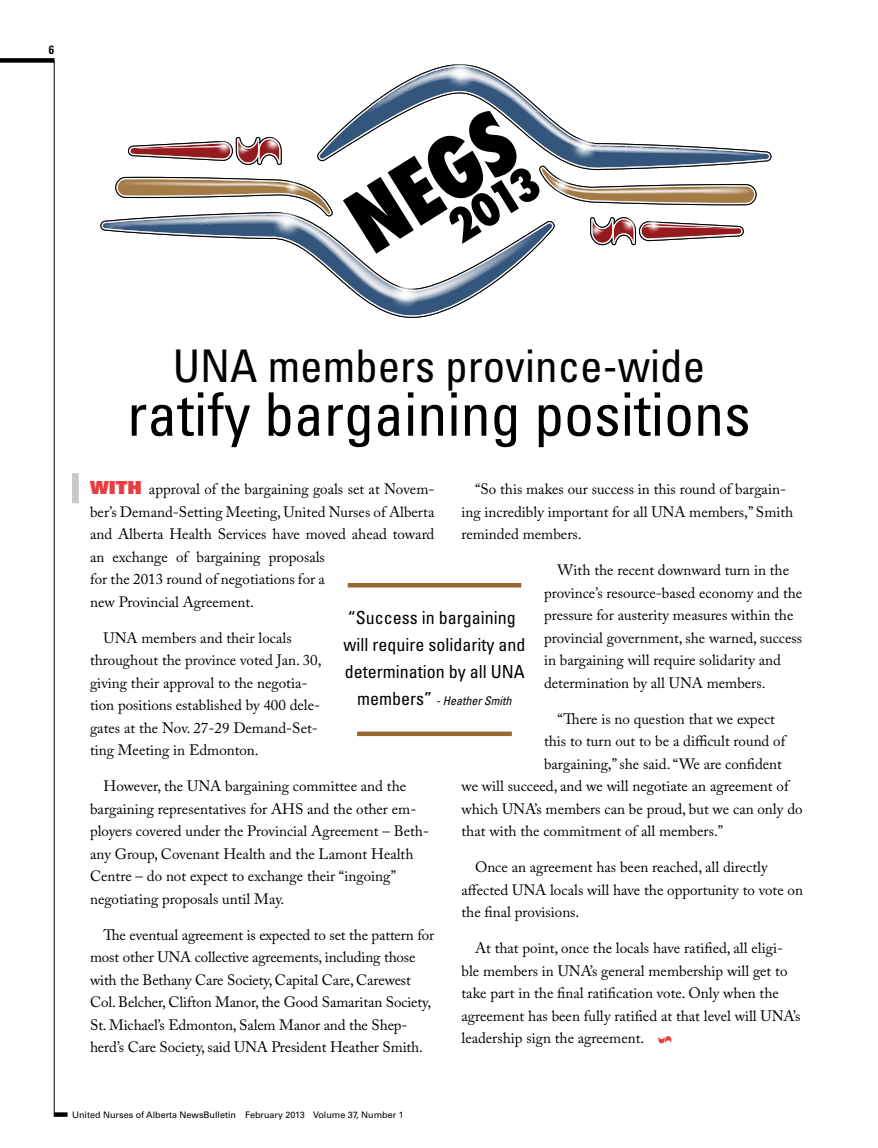
<style>
.page{position:relative;width:878px;height:1148px;background:#fff}
.page>*{position:absolute;margin:0;border:0;box-sizing:border-box;transform-origin:0 0}
.t1{font:800 condensed 83.4px "Futura";color:#000}
.t2{font:condensed 60px "Univers";color:#000}
.t3{font:condensed 45px "Univers";color:#000}
.t4{font:800 condensed 44.4px "Futura";color:#000}
.Pull_Quote{font:condensed 18px/27px "Univers";color:#000}
.Body_Text{font:15px/22.5px "Adobe Caslon Pro";color:#000}
.Opening{font:15px/22.5px "Adobe Caslon Pro";color:#000}
.Pull_Quote-2{font:italic condensed 12px "Univers";color:#000}
.t5{font:700 condensed 12px "Univers";color:#000}
.t6{font:9px "Univers";color:#000}
.s1{font-family:"Univers";font-weight:900;font-size:18px;color:#e93d42}
.s2{font-style:normal;font-size:18px}
</style>
<div class="page">
<div style="left:72px;top:473px;width:7px;height:30px;background:#c7c8ca"></div>
<svg style="left:658px;top:1036px;width:13px;height:7px"></svg>
<hr style="left:348px;top:583px;width:173px;height:4px;background:#996732">
<div style="left:357px;top:731px;width:155px;height:5px;background:#996732"></div>
<svg style="left:103px;top:217px;width:435px;height:90px"></svg>
<svg style="left:115px;top:143px;width:123px;height:74px"></svg>
<svg style="left:324px;top:78px;width:445px;height:87px"></svg>
<svg style="left:538px;top:165px;width:219px;height:81px"></svg>
<img style="left:183px;top:142px;width:20px;height:45px">
<img style="left:670px;top:184px;width:24px;height:62px">
<img style="left:317px;top:146px;width:16px;height:19px">
<img style="left:412px;top:64px;width:98px;height:57px">
<img style="left:238px;top:184px;width:98px;height:86px">
<img style="left:356px;top:244px;width:98px;height:74px">
<img style="left:519px;top:143px;width:37px;height:84px">
<img style="left:537px;top:100px;width:93px;height:93px">
<img style="left:281px;top:146px;width:20px;height:38px">
<img style="left:588px;top:183px;width:82px;height:63px">
<img style="left:556px;top:191px;width:79px;height:55px">
<img style="left:203px;top:136px;width:78px;height:52px">
<div style="left:0;top:58px;width:54px;height:5px;background:#000"></div>
<hr style="left:54px;top:60px;width:1px;height:1056px;background:#000">
<svg style="left:54px;top:1112px;width:14px;height:4px"></svg>
<p class="t5" style="left:49px;top:42px;width:7px">6</p>
<p class="t1" style="left:326px;top:181px;width:182px;rotate:-32deg">NEGS</p>
<p class="t4" style="left:436px;top:205px;width:101px;rotate:-32deg">2013</p>
<p class="t3" style="left:173px;top:337px;width:534px">UNA members province-wide</p>
<p class="t2" style="left:127px;top:376px;width:625px">ratify bargaining positions</p>
<p class="Opening" style="left:90px;top:478px;width:346px"><span class="s1">WITH</span> approval of the bargaining goals set at Novem&shy;ber’s Demand-Setting Meeting, United Nurses of Alberta and Alberta Health Services have moved ahead toward an exchange of bargaining proposals<br>for the 2013 round of negotiations for a<br>new Provincial Agreement.</p>
<p class="Body_Text" style="left:90px;top:626px;width:233px;text-indent:14px">UNA members and their locals throughout the province voted Jan. 30, giving their approval to the negotia&shy;tion positions established by 400 dele&shy;gates at the Nov. 27-29 Demand-Set&shy;ting Meeting in Edmonton.</p>
<p class="Body_Text" style="left:90px;top:775px;width:340px;text-indent:14px">However, the UNA bargaining committee and the bargaining representatives for AHS and the other em&shy;ployers covered under the Provincial Agreement – Beth&shy;any Group, Covenant Health and the Lamont Health Centre – do not expect to exchange their “ingoing” negotiating proposals until May.</p>
<p class="Body_Text" style="left:90px;top:923px;width:346px;text-indent:14px">The eventual agreement is expected to set the pattern for most other UNA collective agreements, including those with the Bethany Care Society, Capital Care, Carewest Col. Belcher, Clifton Manor, the Good Samaritan Society, St. Michael’s Edmonton, Salem Manor and the Shep&shy;herd’s Care Society, said UNA President Heather Smith.</p>
<p class="Body_Text" style="left:461px;top:478px;width:333px;text-indent:14px">“So this makes our success in this round of bargain&shy;ing incredibly important for all UNA members,” Smith reminded members.</p>
<p class="Body_Text" style="left:544px;top:559px;width:260px;text-indent:14px">With the recent downward turn in the province’s resource-based economy and the pressure for austerity measures within the provincial government, she warned, success in bargaining will require solidarity and determination by all UNA members.</p>
<p class="Body_Text" style="left:557px;top:707px;width:219px">“There is no question that we expect</p>
<p class="Body_Text" style="left:544px;top:730px;width:243px">this to turn out to be a difficult round of</p>
<p class="Body_Text" style="left:544px;top:752px;width:239px">bargaining,” she said. “We are confident</p>
<p class="Body_Text" style="left:461px;top:775px;width:328px">we will succeed, and we will negotiate an agreement of</p>
<p class="Body_Text" style="left:461px;top:797px;width:342px">which UNA’s members can be proud, but we can only do</p>
<p class="Body_Text" style="left:461px;top:820px;width:263px">that with the commitment of all members.”</p>
<p class="Body_Text" style="left:461px;top:856px;width:343px;text-indent:14px">Once an agreement has been reached, all directly affected UNA locals will have the opportunity to vote on the final provisions.</p>
<p class="Body_Text" style="left:461px;top:937px;width:340px;text-indent:14px">At that point, once the locals have ratified, all eligi&shy;ble members in UNA’s general membership will get to take part in the final ratification vote. Only when the agreement has been fully ratified at that level will UNA’s leadership sign the agreement.</p>
<p class="Pull_Quote" style="left:343px;top:603px;width:183px">“Success in bargaining will require solidarity and determination by all UNA</p>
<p class="Pull_Quote-2" style="left:357px;top:692px;width:156px"><span class="s2">members”</span> - Heather Smith</p>
<p class="t6" style="left:72px;top:1109px;width:333px">United Nurses of Alberta NewsBulletin February 2013 Volume 37, Number 1</p>
</div>
